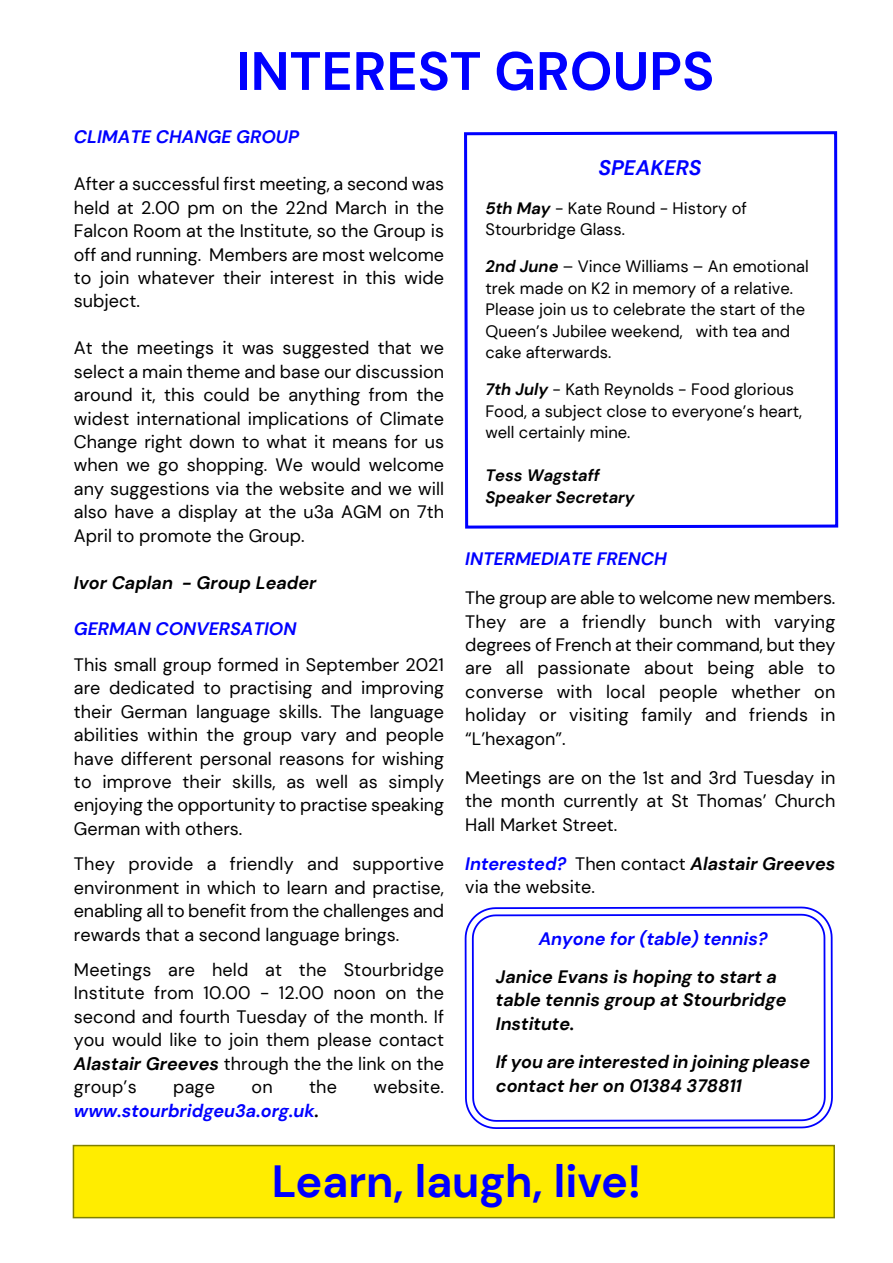
<style>
.page{position:relative;width:893px;height:1263px;background:#fff}
.page>*{position:absolute;margin:0;border:0;box-sizing:border-box;transform-origin:0 0}
.t1{font:700 54px "DM Sans";color:#00f}
.t2{font:700 45px "DM Sans";color:#00f}
.t3{font:italic 700 21px "DM Sans";color:#00f}
.t4{font:18px/23.4px "DM Sans";color:#000;text-align:justify}
.t5{font:italic 700 18px/23.4px "DM Sans";color:#000}
.t6{font:italic 700 18px "DM Sans";color:#00f}
.t7{font:16.5px/21.5px "DM Sans";color:#000}
.t8{font:italic 700 16.5px/21.5px "DM Sans";color:#000}
.s1{font-weight:700;font-style:italic}
.s2{font-weight:700;font-style:italic;color:#00f}
.s3{color:#000}
</style>
<div class="page">
<div style="left:73px;top:1145px;width:762px;height:73px;background:#ffed00;border:2px solid #808000"></div>
<svg style="left:465px;top:906px;width:368px;height:223px"></svg>
<svg style="left:464px;top:131px;width:375px;height:398px"></svg>
<h1 class="t1" style="left:236px;top:36px;width:479px">INTEREST GROUPS</h1>
<p class="t6" style="left:74px;top:126px;width:227px">CLIMATE CHANGE GROUP</p>
<p class="t4" style="left:74px;top:172px;width:372px">After a successful first meeting, a second was held at 2.00 pm on the 22nd March in the Falcon Room at the Institute, so the Group is off and running. Members are most welcome to join whatever their interest in this wide subject.</p>
<p class="t4" style="left:74px;top:336px;width:372px">At the meetings it was suggested that we select a main theme and base our discussion around it, this could be anything from the widest international implications of Climate Change right down to what it means for us when we go shopping. We would welcome any suggestions via the website and we will also have a display at the u3a AGM on 7th April to promote the Group.</p>
<p class="t5" style="left:74px;top:571px;width:244px">Ivor Caplan - Group Leader</p>
<p class="t6" style="left:74px;top:617px;width:224px">GERMAN CONVERSATION</p>
<p class="t4" style="left:74px;top:653px;width:372px">This small group formed in September 2021 are dedicated to practising and improving their German language skills. The language abilities within the group vary and people have different personal reasons for wishing to improve their skills, as well as simply enjoying the opportunity to practise speaking German with others.</p>
<p class="t4" style="left:74px;top:852px;width:372px">They provide a friendly and supportive environment in which to learn and practise, enabling all to benefit from the challenges and rewards that a second language brings.</p>
<p class="t4" style="left:74px;top:958px;width:372px">Meetings are held at the Stourbridge Institute from 10.00 - 12.00 noon on the second and fourth Tuesday of the month. If you would like to join them please contact <span class="s1">Alastair Greeves</span> through the the link on the group’s</p>
<p class="t3" style="left:598px;top:154px;width:105px">SPEAKERS</p>
<p class="t7" style="left:485px;top:197px;width:263px"><span class="s1">5th May</span> - Kate Round - History of<br>Stourbridge Glass.</p>
<p class="t7" style="left:485px;top:256px;width:325px"><span class="s1">2nd June</span> – Vince Williams – An emotional trek made on K2 in memory of a relative.<br>Please join us to celebrate the start of the Queen’s Jubilee weekend, with tea and cake afterwards.</p>
<p class="t7" style="left:485px;top:379px;width:318px"><span class="s1">7th July</span> - Kath Reynolds - Food glorious<br>Food, a subject close to everyone’s heart, well certainly mine.</p>
<p class="t8" style="left:485px;top:465px;width:151px">Tess Wagstaff<br>Speaker Secretary</p>
<p class="t6" style="left:465px;top:547px;width:203px">INTERMEDIATE FRENCH</p>
<p class="t4" style="left:465px;top:586px;width:372px">The group are able to welcome new members.<br>They are a friendly bunch with varying degrees of French at their command, but they are all passionate about being able to converse with local people whether on holiday or visiting family and friends in “L’hexagon”.</p>
<p class="t4" style="left:465px;top:766px;width:372px">Meetings are on the 1st and 3rd Tuesday in the month currently at St Thomas’ Church Hall Market Street.</p>
<p class="t4" style="left:465px;top:852px;width:372px"><span class="s2">Interested?</span> Then contact <span class="s1">Alastair Greeves </span>via the website.</p>
<p class="t6" style="left:539px;top:927px;width:230px">Anyone for (table) tennis?</p>
<p class="t5" style="left:496px;top:965px;width:292px">Janice Evans is hoping to start a table tennis group at Stourbridge<br>Institute.</p>
<p class="t5" style="left:496px;top:1050px;width:316px">If you are interested in joining please contact her on 01384 378811</p>
<p class="t4" style="left:173px;top:1075px;width:43px">page</p>
<p class="t4" style="left:251px;top:1075px;width:23px">on</p>
<p class="t4" style="left:309px;top:1075px;width:29px">the</p>
<p class="t4" style="left:374px;top:1075px;width:72px">website.</p>
<p class="t6" style="left:74px;top:1098px;width:247px">www.stourbridgeu3a.org.uk<span class="s3">.</span></p>
<h2 class="t2" style="left:272px;top:1153px;width:371px">Learn, laugh, live!</h2>
</div>
